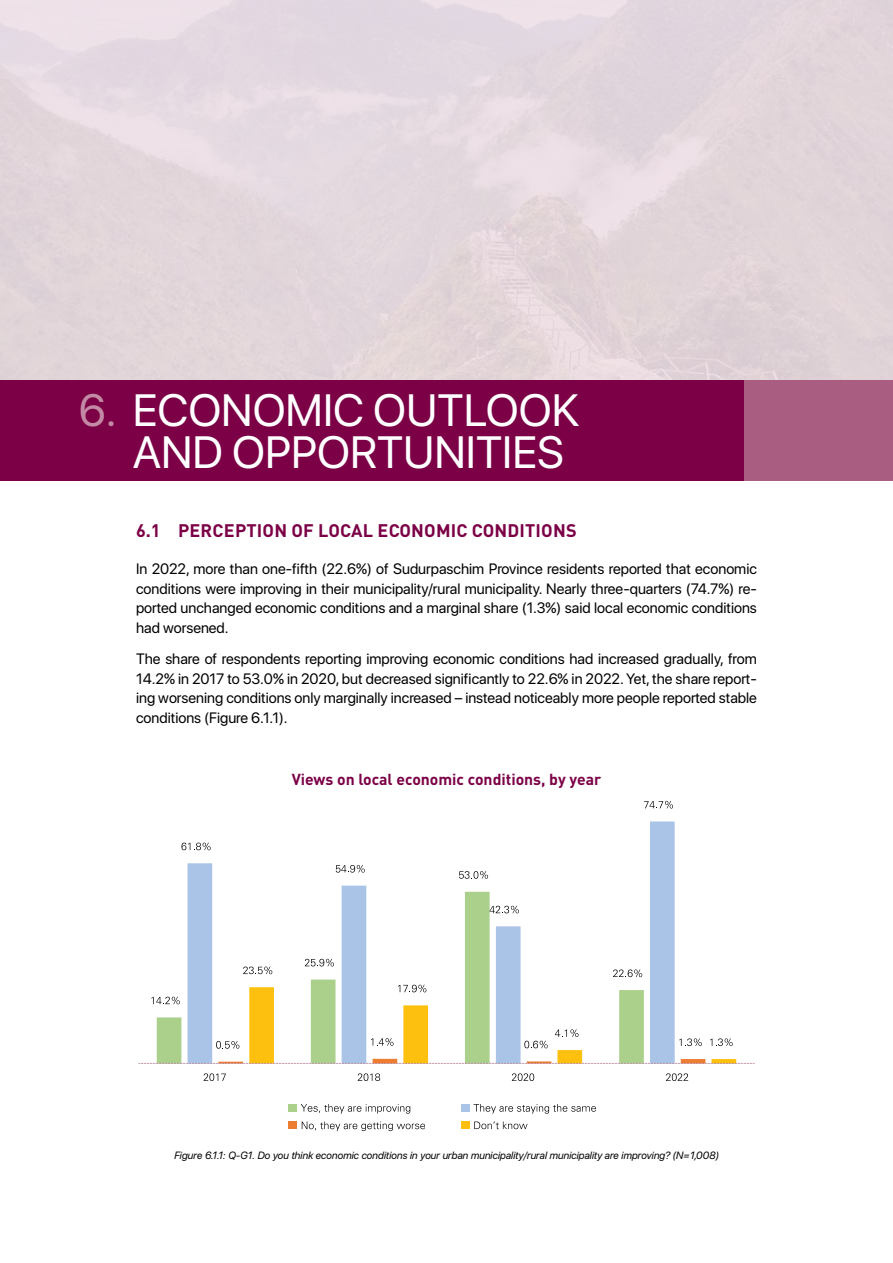
<style>
.page{position:relative;width:893px;height:1263px;background:#fff}
.page>*{position:absolute;margin:0;border:0;box-sizing:border-box;transform-origin:0 0}
.t1{font:45px/41.7px "SF Pro Display";color:#fff}
.t2{font:700 18px "DIN Pro";letter-spacing:.01em;color:#7b0046}
.t3{font:700 15.75px "DIN Pro";color:#7b0046}
.t4{font:15px/19.5px "SF Pro Display";color:#000;text-align:justify}
.t5{font:italic 10.5px "SF Pro Display";color:#000}
.s1{color:#c38aa5}
</style>
<div class="page">
<div style="left:1px;top:374px;width:753px;height:106px;background:#7b0046"></div>
<div style="left:744px;top:374px;width:149px;height:106px;background:#a95d81"></div>
<img style="left:0;top:0;width:893px;height:379px">
<svg style="left:188px;top:821px;width:487px;height:164px"></svg>
<svg style="left:305px;top:959px;width:29px;height:7px"></svg>
<svg style="left:459px;top:871px;width:29px;height:8px"></svg>
<svg style="left:613px;top:969px;width:29px;height:8px"></svg>
<svg style="left:181px;top:843px;width:30px;height:7px"></svg>
<svg style="left:336px;top:865px;width:29px;height:7px"></svg>
<svg style="left:489px;top:906px;width:30px;height:7px"></svg>
<svg style="left:644px;top:801px;width:29px;height:7px"></svg>
<svg style="left:243px;top:966px;width:29px;height:8px"></svg>
<svg style="left:138px;top:985px;width:617px;height:79px"></svg>
<svg style="left:204px;top:1073px;width:22px;height:8px"></svg>
<svg style="left:358px;top:1073px;width:22px;height:8px"></svg>
<svg style="left:512px;top:1073px;width:22px;height:8px"></svg>
<svg style="left:666px;top:1073px;width:22px;height:8px"></svg>
<div style="left:289px;top:1104px;width:8px;height:7px;background:#aad08c"></div>
<svg style="left:301px;top:1104px;width:109px;height:9px"></svg>
<div style="left:461px;top:1104px;width:9px;height:7px;background:#a9c4e6"></div>
<svg style="left:474px;top:1104px;width:122px;height:9px"></svg>
<div style="left:289px;top:1121px;width:8px;height:8px;background:#ed7d30"></div>
<svg style="left:302px;top:1121px;width:123px;height:10px"></svg>
<div style="left:461px;top:1121px;width:9px;height:8px;background:#fec00f"></div>
<svg style="left:474px;top:1121px;width:54px;height:8px"></svg>
<h1 class="t1" style="left:133px;top:387px;width:442px;text-indent:-54px"><span class="s1">6.</span> Economic Outlook and OPPORTUNITIES</h1>
<p class="t2" style="left:136px;top:518px;width:311px">6.1 Perception of Local Economic</p>
<p class="t2" style="left:472px;top:518px;width:106px">Conditions</p>
<p class="t4" style="left:136px;top:558px;width:622px">In 2022, more than one-fifth (22.6%) of Sudurpaschim Province residents reported that economic conditions were improving in their municipality/rural municipality. Nearly three-quarters (74.7%) re&shy;ported unchanged economic conditions and a marginal share (1.3%) said local economic conditions had worsened.</p>
<p class="t4" style="left:136px;top:648px;width:622px">The share of respondents reporting improving economic conditions had increased gradually, from 14.2% in 2017 to 53.0% in 2020, but decreased significantly to 22.6% in 2022. Yet, the share report&shy;ing worsening conditions only marginally increased – instead noticeably more people reported stable conditions (Figure 6.1.1).</p>
<p class="t3" style="left:292px;top:769px;width:311px">Views on local economic conditions, by year</p>
<p class="t5" style="left:174px;top:1148px;width:546px">Figure 6.1.1: Q-G1. Do you think economic conditions in your urban municipality/rural municipality are improving? (N=1,008)</p>
</div>
